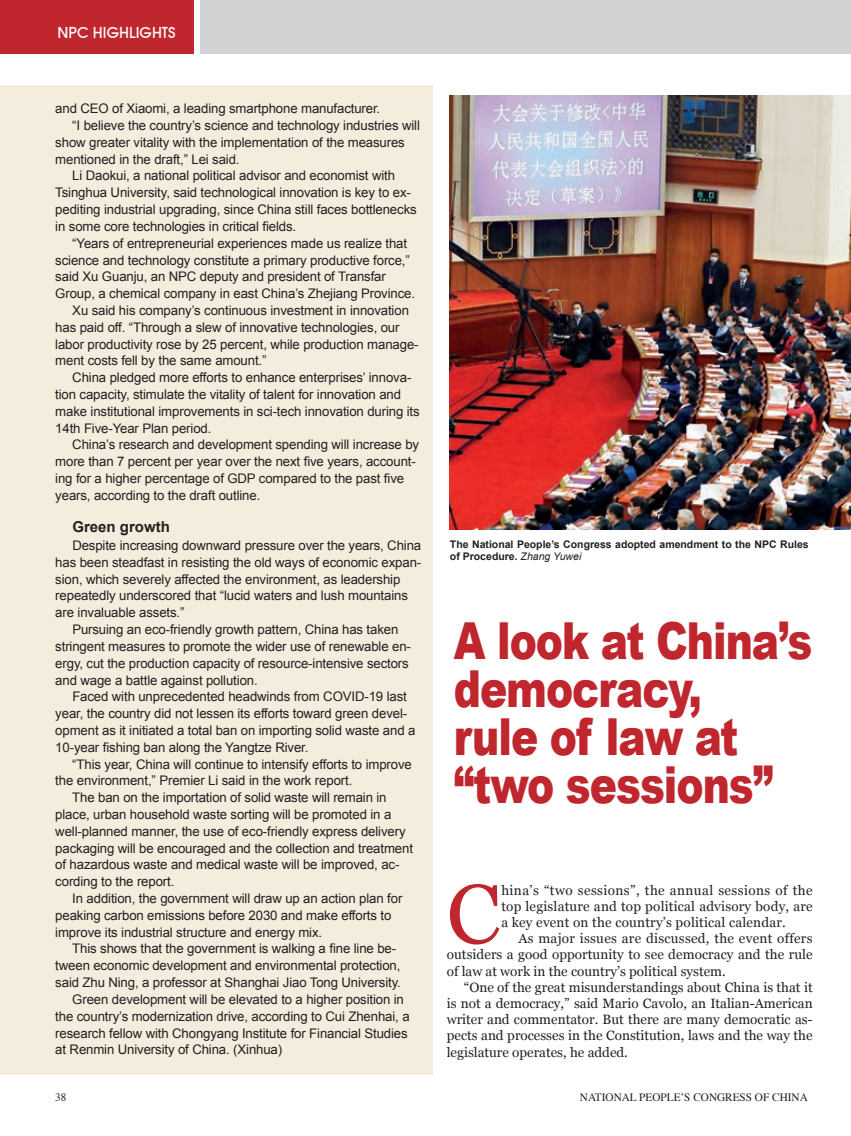
<style>
.page{position:relative;width:851px;height:1136px;background:#fff}
.page>*{position:absolute;margin:0;border:0;box-sizing:border-box;transform-origin:0 0}
.t1{font:83.7px "Georgia";color:#c0262d}
.t2{font:900 51px/48px "Arial";letter-spacing:-.025em;color:#c0262d;scale:.8 1}
.t3{font:16.5px "Avant Garde Md ITCTT";color:#fff}
.t4{font:700 15px "Arial";color:#231f20}
.t5{font:13.5px "Georgia";color:#231f20}
.t6{font:13.5px "Georgia";letter-spacing:.03em;color:#231f20}
.t7{font:13.5px "Georgia";letter-spacing:.02em;color:#231f20}
.t8{font:13.2px "Arial";letter-spacing:-.01em;color:#231f20}
.t9{font:11.25px "Times";color:#231f20}
.t10{font:700 10.5px/12.6px "Arial";color:#231f20}
.s1{font-weight:400;font-style:italic}
</style>
<div class="page">
<div style="left:0;top:85px;width:432px;height:989px;background:#f4ecdd"></div>
<div style="left:0;top:0;width:194px;height:54px;background:#c0262d"></div>
<div style="left:200px;top:0;width:650px;height:54px;background:#d1d2d4"></div>
<img style="left:450px;top:96px;width:400px;height:433px">
<p class="t3" style="left:58px;top:23px;width:11px">NPC</p>
<p class="t3" style="left:93px;top:23px;width:84px">Highlights</p>
<p class="t8" style="left:55px;top:100px;width:326px">and CEO of Xiaomi, a leading smartphone manufacturer.</p>
<p class="t8" style="left:72px;top:117px;width:349px">“I believe the country’s science and technology industries will</p>
<p class="t8" style="left:55px;top:133px;width:351px">show greater vitality with the implementation of the measures</p>
<p class="t8" style="left:55px;top:150px;width:186px">mentioned in the draft,” Lei said.</p>
<p class="t8" style="left:72px;top:167px;width:324px">Li Daokui, a national political advisor and economist with</p>
<p class="t8" style="left:55px;top:184px;width:357px">Tsinghua University, said technological innovation is key to ex-</p>
<p class="t8" style="left:55px;top:201px;width:363px">pediting industrial upgrading, since China still faces bottlenecks</p>
<p class="t8" style="left:55px;top:217px;width:242px">in some core technologies in critical fields.</p>
<p class="t8" style="left:72px;top:234px;width:336px">“Years of entrepreneurial experiences made us realize that</p>
<p class="t8" style="left:55px;top:251px;width:356px">science and technology constitute a primary productive force,”</p>
<p class="t8" style="left:55px;top:268px;width:332px">said Xu Guanju, an NPC deputy and president of Transfar</p>
<p class="t8" style="left:55px;top:285px;width:361px">Group, a chemical company in east China’s Zhejiang Province.</p>
<p class="t8" style="left:72px;top:302px;width:338px">Xu said his company’s continuous investment in innovation</p>
<p class="t8" style="left:55px;top:318px;width:346px">has paid off. “Through a slew of innovative technologies, our</p>
<p class="t8" style="left:55px;top:335px;width:365px">labor productivity rose by 25 percent, while production manage-</p>
<p class="t8" style="left:55px;top:352px;width:213px">ment costs fell by the same amount.”</p>
<p class="t8" style="left:72px;top:369px;width:340px">China pledged more efforts to enhance enterprises’ innova-</p>
<p class="t8" style="left:55px;top:385px;width:347px">tion capacity, stimulate the vitality of talent for innovation and</p>
<p class="t8" style="left:55px;top:402px;width:366px">make institutional improvements in sci-tech innovation during its</p>
<p class="t8" style="left:55px;top:419px;width:158px">14th Five-Year Plan period.</p>
<p class="t8" style="left:72px;top:436px;width:348px">China’s research and development spending will increase by</p>
<p class="t8" style="left:55px;top:453px;width:362px">more than 7 percent per year over the next five years, account-</p>
<p class="t8" style="left:55px;top:469px;width:350px">ing for a higher percentage of GDP compared to the past five</p>
<p class="t8" style="left:55px;top:486px;width:206px">years, according to the draft outline.</p>
<p class="t4" style="left:72px;top:516px;width:99px">Green growth</p>
<p class="t8" style="left:72px;top:536px;width:350px">Despite increasing downward pressure over the years, China</p>
<p class="t8" style="left:55px;top:553px;width:367px">has been steadfast in resisting the old ways of economic expan-</p>
<p class="t8" style="left:55px;top:570px;width:346px">sion, which severely affected the environment, as leadership</p>
<p class="t8" style="left:55px;top:587px;width:354px">repeatedly underscored that “lucid waters and lush mountains</p>
<p class="t8" style="left:55px;top:604px;width:131px">are invaluable assets.”</p>
<p class="t8" style="left:72px;top:620px;width:327px">Pursuing an eco-friendly growth pattern, China has taken</p>
<p class="t8" style="left:55px;top:637px;width:357px">stringent measures to promote the wider use of renewable en-</p>
<p class="t8" style="left:55px;top:654px;width:355px">ergy, cut the production capacity of resource-intensive sectors</p>
<p class="t8" style="left:55px;top:671px;width:204px">and wage a battle against pollution.</p>
<p class="t8" style="left:72px;top:688px;width:336px">Faced with unprecedented headwinds from COVID-19 last</p>
<p class="t8" style="left:55px;top:704px;width:353px">year, the country did not lessen its efforts toward green devel-</p>
<p class="t8" style="left:55px;top:721px;width:361px">opment as it initiated a total ban on importing solid waste and a</p>
<p class="t8" style="left:55px;top:738px;width:254px">10-year fishing ban along the Yangtze River.</p>
<p class="t8" style="left:72px;top:755px;width:341px">“This year, China will continue to intensify efforts to improve</p>
<p class="t8" style="left:55px;top:772px;width:298px">the environment,” Premier Li said in the work report.</p>
<p class="t8" style="left:72px;top:788px;width:316px">The ban on the importation of solid waste will remain in</p>
<p class="t8" style="left:55px;top:805px;width:337px">place, urban household waste sorting will be promoted in a</p>
<p class="t8" style="left:55px;top:822px;width:352px">well-planned manner, the use of eco-friendly express delivery</p>
<p class="t8" style="left:55px;top:839px;width:359px">packaging will be encouraged and the collection and treatment</p>
<p class="t8" style="left:55px;top:856px;width:345px">of hazardous waste and medical waste will be improved, ac-</p>
<p class="t8" style="left:55px;top:872px;width:121px">cording to the report.</p>
<p class="t8" style="left:72px;top:889px;width:331px">In addition, the government will draw up an action plan for</p>
<p class="t8" style="left:55px;top:906px;width:337px">peaking carbon emissions before 2030 and make efforts to</p>
<p class="t8" style="left:55px;top:923px;width:268px">improve its industrial structure and energy mix.</p>
<p class="t8" style="left:72px;top:940px;width:325px">This shows that the government is walking a fine line be-</p>
<p class="t8" style="left:55px;top:956px;width:346px">tween economic development and environmental protection,</p>
<p class="t8" style="left:55px;top:973px;width:347px">said Zhu Ning, a professor at Shanghai Jiao Tong University.</p>
<p class="t8" style="left:72px;top:990px;width:333px">Green development will be elevated to a higher position in</p>
<p class="t8" style="left:55px;top:1007px;width:356px">the country’s modernization drive, according to Cui Zhenhai, a</p>
<p class="t8" style="left:55px;top:1024px;width:354px">research fellow with Chongyang Institute for Financial Studies</p>
<p class="t8" style="left:55px;top:1040px;width:228px">at Renmin University of China. (Xinhua)</p>
<p class="t10" style="left:450px;top:538px;width:360px">The National People’s Congress adopted amendment to the NPC Rules of Procedure. <span class="s1">Zhang Yuwei</span></p>
<p class="t2" style="left:454px;top:614px;width:449px">A look at China’s democracy,<br>rule of law at “two sessions”</p>
<p class="t1" style="left:446px;top:853px;width:55px">C</p>
<p class="t6" style="left:501px;top:879px;width:312px">hina’s “two sessions”, the annual sessions of the</p>
<p class="t5" style="left:501px;top:896px;width:313px">top legislature and top political advisory body, are</p>
<p class="t5" style="left:501px;top:912px;width:286px">a key event on the country’s political calendar.</p>
<p class="t7" style="left:518px;top:928px;width:296px">As major issues are discussed, the event offers</p>
<p class="t5" style="left:446px;top:944px;width:367px">outsiders a good opportunity to see democracy and the rule</p>
<p class="t5" style="left:446px;top:960px;width:280px">of law at work in the country’s political system.</p>
<p class="t5" style="left:463px;top:977px;width:350px">“One of the great misunderstandings about China is that it</p>
<p class="t5" style="left:446px;top:993px;width:367px">is not a democracy,” said Mario Cavolo, an Italian-American</p>
<p class="t5" style="left:446px;top:1009px;width:367px">writer and commentator. But there are many democratic as-</p>
<p class="t5" style="left:446px;top:1025px;width:367px">pects and processes in the Constitution, laws and the way the</p>
<p class="t5" style="left:446px;top:1041px;width:183px">legislature operates, he added.</p>
<p class="t9" style="left:55px;top:1086px;width:13px">38</p>
<p class="t9" style="left:580px;top:1086px;width:229px">NATIONAL PEOPLE’S CONGRESS OF CHINA</p>
</div>
